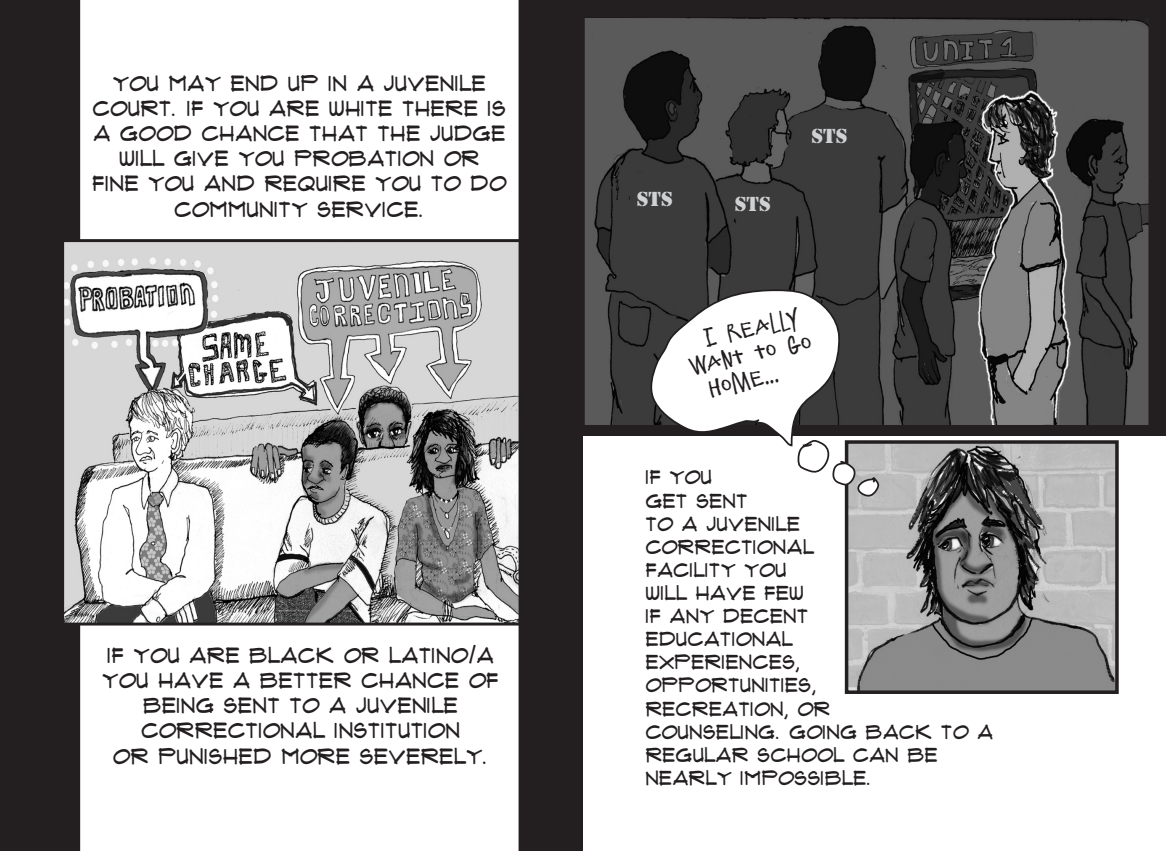
<style>
.page{position:relative;width:1166px;height:851px;background:#fff}
.page>*{position:absolute;margin:0;border:0;box-sizing:border-box;transform-origin:0 0}
.t1{font:21px/25.2px "Flux Architect";color:#231f20;text-align:center}
.t2{font:21px "Elliot Six";color:#231f20}
.t3{font:21px "Stencil";color:#d0d1d3}
.t4{font:19.25px/23.1px "Flux Architect";color:#231f20}
</style>
<div class="page">
<div style="left:583px;top:0;width:583px;height:436px;background:#231f20"></div>
<div style="left:0;top:0;width:80px;height:850px;background:#231f20"></div>
<img style="left:65px;top:243px;width:453px;height:378px">
<div style="left:61px;top:239px;width:476px;height:386px;border:3px solid #231f20"></div>
<img style="left:586px;top:19px;width:561px;height:404px">
<div style="left:581px;top:14px;width:571px;height:414px;border:4px solid #231f20"></div>
<img style="left:849px;top:445px;width:264px;height:244px">
<div style="left:844px;top:440px;width:274px;height:254px;border:4px solid #231f20"></div>
<svg style="left:649px;top:273px;width:233px;height:226px"></svg>
<svg style="left:518px;top:0;width:65px;height:850px;background:#393636"></svg>
<p class="t1" style="left:93px;top:69px;width:416px">YOU MAY END UP IN A JUVENILE<br>COURT. IF YOU ARE WHITE THERE IS<br>A GOOD CHANCE THAT THE JUDGE<br>WILL GIVE YOU PROBATION OR<br>FINE YOU AND REQUIRE YOU TO DO<br>COMMUNITY SERVICE.</p>
<p class="t1" style="left:103px;top:641px;width:398px">IF YOU ARE BLACK OR LATINO/A<br>YOU HAVE A BETTER CHANCE OF<br>BEING SENT TO A JUVENILE<br>CORRECTIONAL INSTITUTION<br>OR PUNISHED MORE SEVERELY.</p>
<p class="t3" style="left:637px;top:187px;width:37px">STS</p>
<p class="t3" style="left:734px;top:192px;width:37px">STS</p>
<p class="t3" style="left:811px;top:124px;width:37px">STS</p>
<p class="t2" style="left:701px;top:326px;width:99px;rotate:-12deg">I really</p>
<p class="t2" style="left:686px;top:355px;width:127px;rotate:-12deg">want to go</p>
<p class="t2" style="left:706px;top:376px;width:73px;rotate:-12deg">home...</p>
<p class="t4" style="left:646px;top:465px;width:349px">IF YOU<br>GET SENT<br>TO A JUVENILE<br>CORRECTIONAL<br>FACILITY YOU<br>WILL HAVE FEW<br>IF ANY DECENT<br>EDUCATIONAL<br>EXPERIENCES,<br>OPPORTUNITIES,<br>RECREATION, OR<br>COUNSELING. GOING BACK TO A<br>REGULAR SCHOOL CAN BE<br>NEARLY IMPOSSIBLE.</p>
</div>
